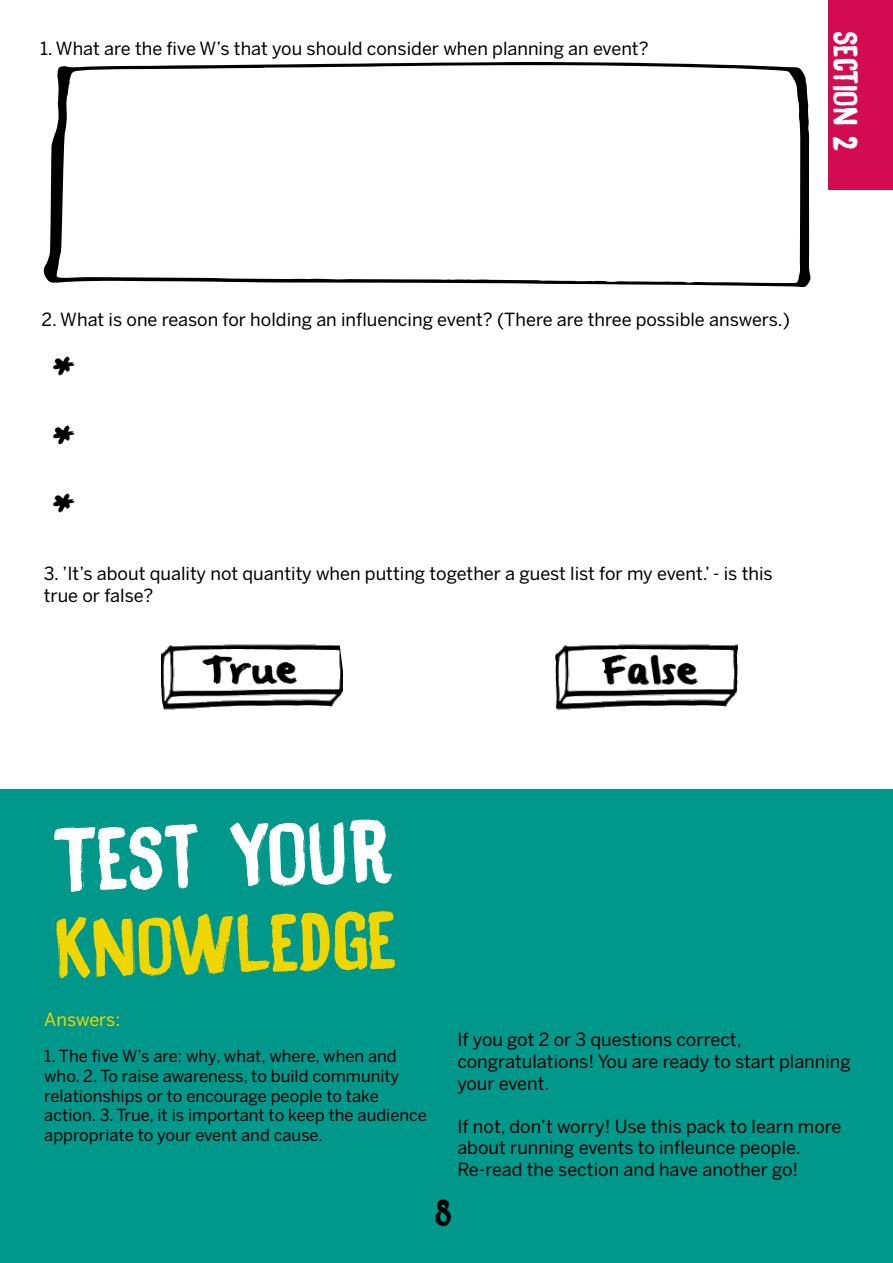
<style>
.page{position:relative;width:893px;height:1263px;background:#fff}
.page>*{position:absolute;margin:0;border:0;box-sizing:border-box;transform-origin:0 0}
.t1{font:78px "DK Black Bamboo";color:#fff}
.t2{font:72px "DK Black Bamboo";color:#efd600}
.t3{font:33px "DK Black Bamboo";color:#000}
.t4{font:30px "DK Black Bamboo";color:#fff}
.t5{font:28.5px "From Where You Are";color:#000}
.t6{font:18px/21.6px "Benton Sans";color:#000}
.t7{font:18px "Benton Sans";letter-spacing:-.005em;color:#efd600}
.t8{font:16.5px/19.8px "Benton Sans";color:#000}
</style>
<div class="page">
<div style="left:1px;top:790px;width:892px;height:473px;background:#00988b"></div>
<img style="left:555px;top:644px;width:183px;height:66px">
<img style="left:161px;top:644px;width:182px;height:66px">
<div style="left:828px;top:0;width:65px;height:189px;background:#d30b50"></div>
<svg style="left:44px;top:62px;width:766px;height:225px"></svg>
<p class="t6" style="left:40px;top:37px;width:610px">1. What are the five W’s that you should consider when planning an event?</p>
<h3 class="t4" style="left:867px;top:31px;width:122px;rotate:90deg">section 2</h3>
<p class="t6" style="left:42px;top:308px;width:750px">2. What is one reason for holding an influencing event? (There are three possible answers.)</p>
<h3 class="t5" style="left:52px;top:355px;width:24px">*</h3>
<h3 class="t5" style="left:52px;top:423px;width:24px">*</h3>
<h3 class="t5" style="left:52px;top:492px;width:24px">*</h3>
<p class="t6" style="left:44px;top:563px;width:730px">3. ’It’s about quality not quantity when putting together a guest list for my event.’ - is this true or false?</p>
<h1 class="t1" style="left:52px;top:803px;width:343px;rotate:-1deg">Test your</h1>
<h2 class="t2" style="left:52px;top:899px;width:344px;rotate:-2deg">Knowledge</h2>
<p class="t7" style="left:44px;top:1009px;width:78px">Answers:</p>
<p class="t8" style="left:44px;top:1046px;width:384px">1. The five W’s are: why, what, where, when and who. 2. To raise awareness, to build community relationships or to encourage people to take action. 3. True, it is important to keep the audience appropriate to your event and cause.</p>
<p class="t6" style="left:457px;top:1029px;width:395px">If you got 2 or 3 questions correct, congratulations! You are ready to start planning your event.</p>
<p class="t6" style="left:457px;top:1115px;width:386px">If not, don’t worry! Use this pack to learn more about running events to infleunce people.<br>Re-read the section and have another go!</p>
<h3 class="t3" style="left:434px;top:1189px;width:20px">8</h3>
</div>
